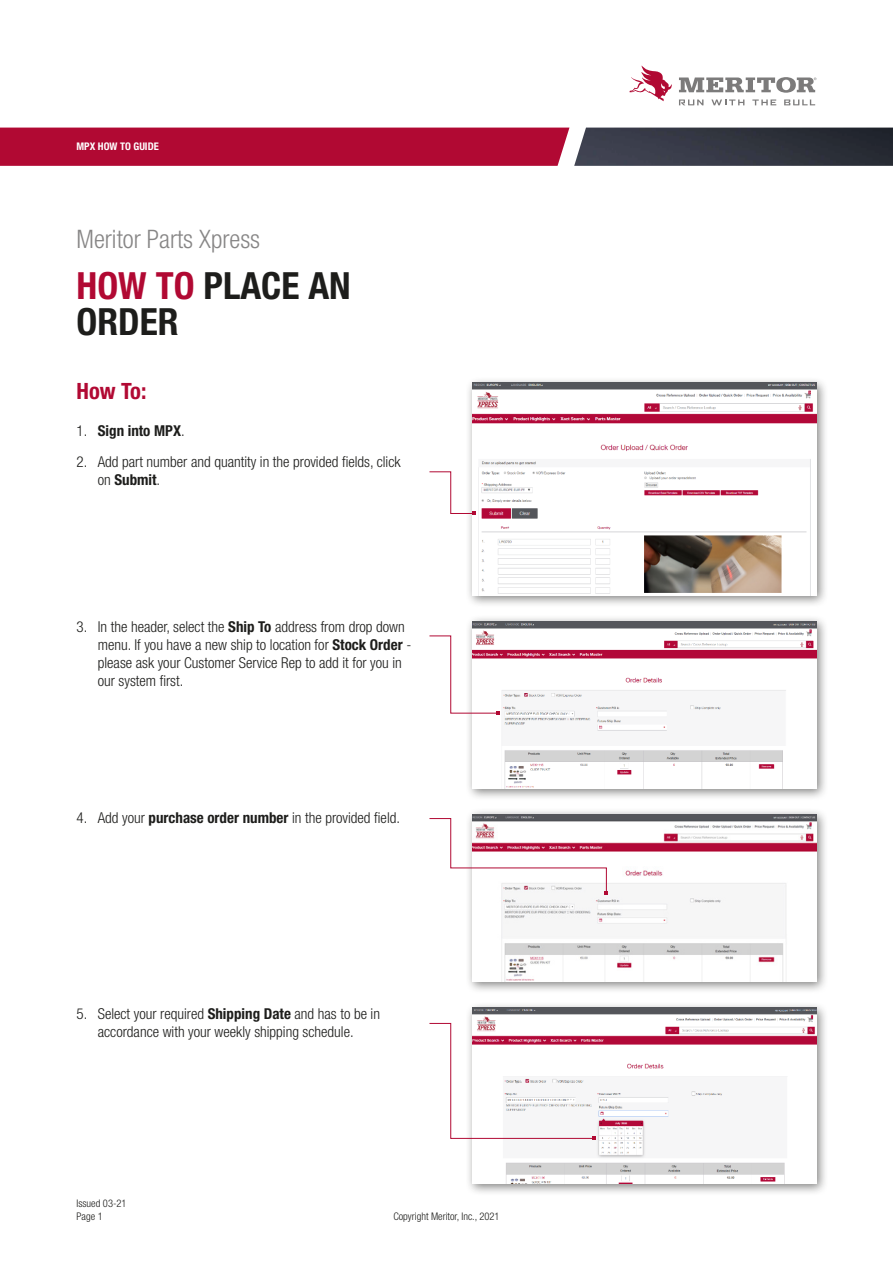
<style>
.page{position:relative;width:893px;height:1263px;background:#fff}
.page>*{position:absolute;margin:0;border:0;box-sizing:border-box;transform-origin:0 0}
.t1{font:700 condensed 37.5px/36px "Helvetica Neue LT Pro";color:#1d1d1b}
.t2{font:300 condensed 25.5px "Helvetica Neue LT Pro";color:#878686}
.t3{font:700 condensed 22.5px "Helvetica Neue LT Pro";color:#b10933}
.t4{font:300 condensed 15px/18px "Helvetica Neue LT Pro";color:#1d1d1b}
.t5{font:700 condensed 15px "Helvetica Neue LT Pro";color:#1d1d1b}
.t6{font:300 condensed 10.5px/13.5px "Helvetica Neue LT Pro";color:#1d1d1b}
.t7{font:700 condensed 10.5px "Helvetica Neue LT Pro";color:#fff}
.s1{color:#b10933}
.s2{font-weight:300}
.s3{font-weight:700}
</style>
<div class="page">
<div style="left:466px;top:808px;width:363px;height:186px;background:#1d1d1b;opacity:.55"></div>
<img style="left:472px;top:815px;width:344px;height:167px">
<div style="left:466px;top:615px;width:363px;height:186px;background:#1d1d1b;opacity:.55"></div>
<img style="left:472px;top:621px;width:344px;height:167px">
<div style="left:466px;top:376px;width:363px;height:232px;background:#1d1d1b;opacity:.55"></div>
<img style="left:472px;top:383px;width:344px;height:212px">
<div style="left:0;top:128px;width:569px;height:38px;background:#b10933"></div>
<svg style="left:429px;top:635px;width:70px;height:80px"></svg>
<svg style="left:429px;top:471px;width:46px;height:44px"></svg>
<svg style="left:429px;top:818px;width:179px;height:77px"></svg>
<img style="left:574px;top:128px;width:319px;height:38px">
<svg style="left:629px;top:66px;width:43px;height:35px"></svg>
<svg style="left:679px;top:100px;width:24px;height:5px"></svg>
<svg style="left:711px;top:100px;width:33px;height:5px"></svg>
<svg style="left:752px;top:100px;width:24px;height:5px"></svg>
<svg style="left:784px;top:100px;width:31px;height:5px"></svg>
<svg style="left:679px;top:77px;width:137px;height:16px"></svg>
<div style="left:466px;top:1001px;width:363px;height:194px;background:#1d1d1b;opacity:.55"></div>
<img style="left:472px;top:1008px;width:344px;height:175px">
<svg style="left:429px;top:1023px;width:166px;height:117px"></svg>
<p class="t7" style="left:77px;top:140px;width:84px">MPX HOW TO GUIDE</p>
<h2 class="t2" style="left:77px;top:224px;width:185px">Meritor Parts Xpress</h2>
<h1 class="t1" style="left:77px;top:267px;width:276px"><span class="s1">HOW TO</span> PLACE AN<br>ORDER</h1>
<h3 class="t3" style="left:77px;top:377px;width:71px">How To:</h3>
<p class="t5" style="left:77px;top:421px;width:110px"><span class="s2">1.</span> Sign into MPX<span class="s2">.</span></p>
<p class="t4" style="left:98px;top:452px;width:304px;text-indent:-21px">2. Add part number and quantity in the provided fields, click on <span class="s3">Submit</span>.</p>
<p class="t4" style="left:98px;top:617px;width:315px;text-indent:-21px">3. In the header, select the <span class="s3">Ship To</span> address from drop down menu. If you have a new ship to location for <span class="s3">Stock Order</span> - please ask your Customer Service Rep to add it for you in our system first.</p>
<p class="t4" style="left:77px;top:808px;width:325px">4. Add your <span class="s3">purchase order number</span> in the provided field.</p>
<p class="t4" style="left:77px;top:1004px;width:305px;text-align:center">5. Select your required <span class="s3">Shipping Date</span> and has to be in accordance with your weekly shipping schedule.</p>
<p class="t6" style="left:77px;top:1196px;width:52px">Issued 03-21<br>Page 1</p>
<p class="t6" style="left:393px;top:1210px;width:108px">Copyright Meritor, Inc., 2021</p>
</div>
